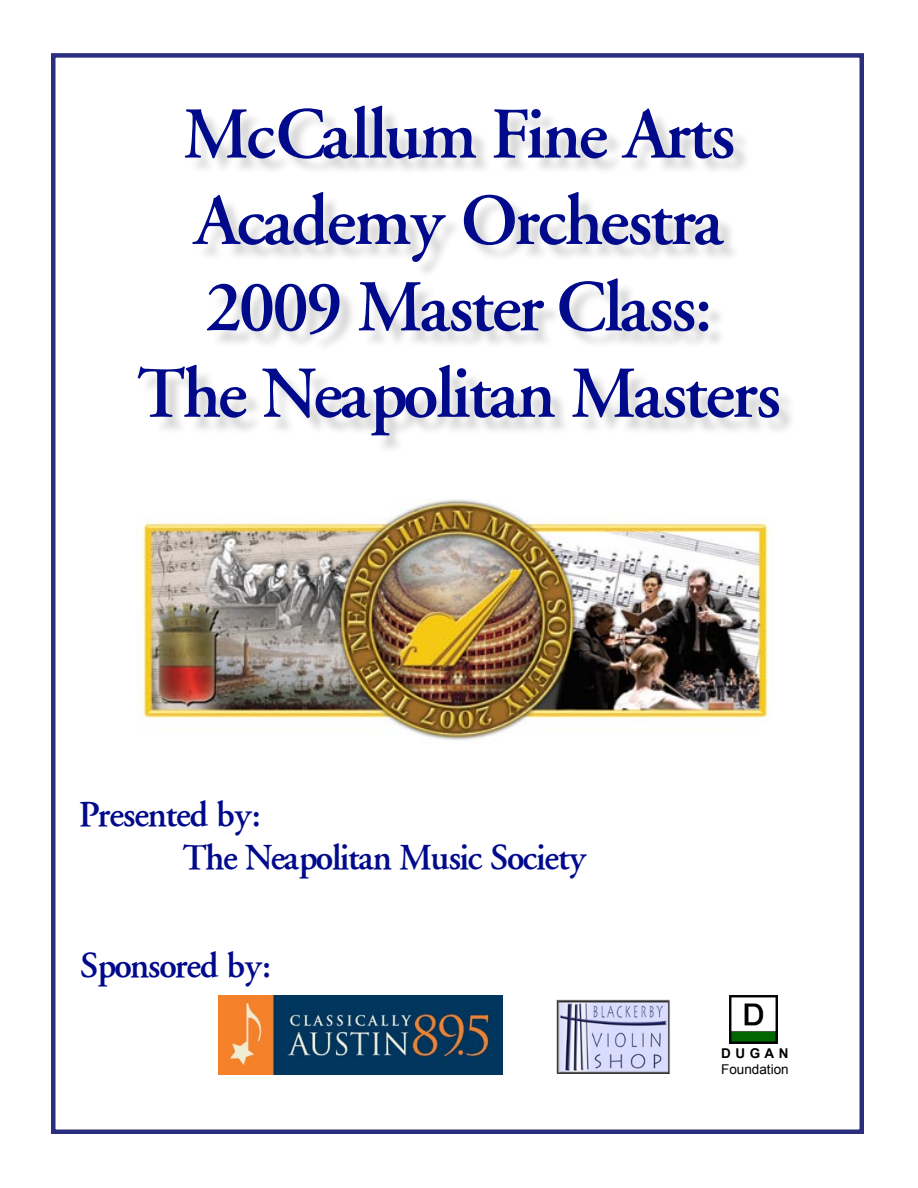
<style>
.page{position:relative;width:918px;height:1188px;background:#fff}
.page>*{position:absolute;margin:0;border:0;box-sizing:border-box;transform-origin:0 0}
.t1{font:600 72px/86.4px "Garamond S Si";letter-spacing:-.03em;color:#000a8b;text-align:center}
.t2{font:600 36px/43.2px "Garamond S Si";letter-spacing:-.03em;color:#000a8b}
.t3{font:13.5px "Arial";color:#000}
.t4{font:700 13.5px "Arial";letter-spacing:.33em;color:#000}
</style>
<div class="page">
<div style="left:51px;top:53px;width:813px;height:1081px;border:4px solid #2b2e7f"></div>
<div style="left:140px;top:108px;width:658px;height:347px;background:#000;opacity:.17"></div>
<img style="left:142px;top:499px;width:627px;height:241px">
<img style="left:219px;top:995px;width:284px;height:79px">
<img style="left:557px;top:999px;width:114px;height:75px">
<img style="left:729px;top:995px;width:49px;height:49px">
<p class="t1" style="left:137px;top:93px;width:646px">McCallum Fine Arts<br>Academy Orchestra<br>2009 Master Class:<br>The Neapolitan Masters</p>
<p class="t2" style="left:182px;top:794px;width:407px;text-indent:-103px">Presented by:<br>The Neapolitan Music Society</p>
<p class="t2" style="left:80px;top:945px;width:193px">Sponsored by:</p>
<p class="t4" style="left:721px;top:1046px;width:69px">DUGAN</p>
<p class="t3" style="left:721px;top:1062px;width:69px">Foundation</p>
</div>
